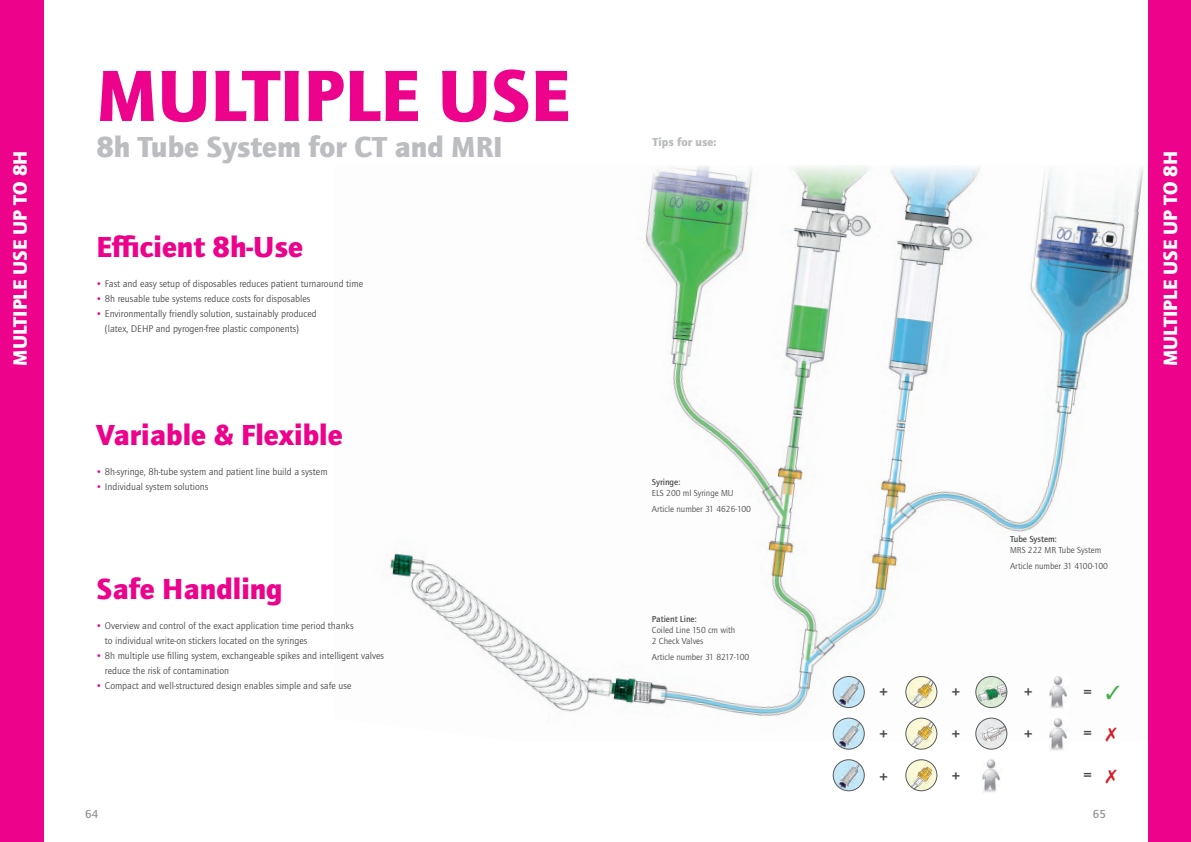
<style>
.page{position:relative;width:1191px;height:842px;background:#fff}
.page>*{position:absolute;margin:0;border:0;box-sizing:border-box;transform-origin:0 0}
.t1{font:900 75px "Quay Sans ITC Std";color:#ed028c}
.t2{font:900 30px "Quay Sans ITC Std";color:#ed028c}
.t3{font:900 30px "Quay Sans ITC Std";color:#bcbdc0}
.t4{font:900 20px "Quay Sans ITC Std";color:#fff}
.t5{font:500 15.2px "Quay Sans ITC Std";color:#4b4c4d}
.t6{font:900 12px "Quay Sans ITC Std";color:#bcbdc0}
.t7{font:500 12px "Quay Sans ITC Std";color:#939598}
.t8{font:10px/15px "Quay Sans ITC Std";color:#4b4c4d}
.t9{font:9px/16px "Quay Sans ITC Std";color:#4b4c4d}
.t10{font:500 9px "Quay Sans ITC Std";color:#4b4c4d}
.s1{color:#ed028c}
</style>
<div class="page">
<div style="left:0;top:0;width:43px;height:842px;background:#ed028c"></div>
<img style="left:390px;top:211px;width:749px;height:530px">
<img style="left:906px;top:676px;width:31px;height:31px;border-radius:15px">
<div style="left:905px;top:676px;width:32px;height:32px;border:1px solid #57585a;border-radius:50%"></div>
<img style="left:833px;top:676px;width:31px;height:31px;border-radius:15px">
<div style="left:833px;top:676px;width:31px;height:32px;border:1px solid #57585a;border-radius:50%"></div>
<img style="left:975px;top:676px;width:32px;height:31px;border-radius:15px">
<div style="left:975px;top:676px;width:32px;height:32px;border:1px solid #57585a;border-radius:50%"></div>
<img style="left:906px;top:718px;width:31px;height:31px;border-radius:16px">
<div style="left:905px;top:718px;width:32px;height:31px;border:1px solid #57585a;border-radius:50%"></div>
<img style="left:833px;top:718px;width:31px;height:31px;border-radius:16px">
<div style="left:833px;top:718px;width:31px;height:31px;border:1px solid #57585a;border-radius:50%"></div>
<img style="left:975px;top:718px;width:32px;height:31px">
<div style="left:975px;top:718px;width:32px;height:31px;border:1px solid #57585a;border-radius:50%"></div>
<img style="left:906px;top:760px;width:31px;height:31px;border-radius:16px">
<div style="left:905px;top:760px;width:32px;height:31px;border:1px solid #57585a;border-radius:50%"></div>
<img style="left:833px;top:760px;width:31px;height:31px;border-radius:16px">
<div style="left:833px;top:760px;width:31px;height:31px;border:1px solid #57585a;border-radius:50%"></div>
<img style="left:982px;top:759px;width:18px;height:33px">
<img style="left:1047px;top:674px;width:21px;height:36px">
<img style="left:1047px;top:716px;width:21px;height:35px">
<div style="left:1148px;top:0;width:43px;height:842px;background:#ed028c"></div>
<img style="left:648px;top:166px;width:496px;height:45px">
<svg style="left:1106px;top:686px;width:13px;height:14px"></svg>
<svg style="left:1105px;top:727px;width:11px;height:14px"></svg>
<h3 class="t4" style="left:8px;top:366px;width:217px;rotate:-90deg">MULTIPLE USE UP TO 8H</h3>
<h1 class="t1" style="left:96px;top:51px;width:474px">MULTIPLE USE</h1>
<h2 class="t3" style="left:96px;top:129px;width:408px">8h Tube System for CT and MRI</h2>
<p class="t6" style="left:652px;top:135px;width:65px">Tips for use:</p>
<h2 class="t2" style="left:96px;top:229px;width:208px">Efficient 8h-Use</h2>
<p class="t8" style="left:96px;top:276px;width:268px"><span class="s1">•</span> Fast and easy setup of disposables reduces patient turnaround time</p>
<p class="t8" style="left:96px;top:291px;width:215px"><span class="s1">•</span> 8h reusable tube systems reduce costs for disposables</p>
<p class="t8" style="left:105px;top:306px;width:213px;text-indent:-9px"><span class="s1">•</span> Environmentally friendly solution, sustainably produced (latex, DEHP and pyrogen-free plastic components)</p>
<h2 class="t2" style="left:96px;top:417px;width:248px">Variable &amp; Flexible</h2>
<p class="t8" style="left:96px;top:465px;width:233px"><span class="s1">•</span> 8h-syringe, 8h-tube system and patient line build a system</p>
<p class="t8" style="left:96px;top:480px;width:113px"><span class="s1">•</span> Individual system solutions</p>
<h2 class="t2" style="left:96px;top:571px;width:188px">Safe Handling</h2>
<p class="t8" style="left:105px;top:618px;width:250px;text-indent:-9px"><span class="s1">•</span> Overview and control of the exact application time period thanks to individual write-on stickers located on the syringes</p>
<p class="t8" style="left:105px;top:648px;width:281px;text-indent:-9px"><span class="s1">•</span> 8h multiple use filling system, exchangeable spikes and intelligent valves reduce the risk of contamination</p>
<p class="t8" style="left:96px;top:678px;width:256px"><span class="s1">•</span> Compact and well-structured design enables simple and safe use</p>
<p class="t10" style="left:652px;top:477px;width:30px">Syringe:</p>
<p class="t9" style="left:652px;top:485px;width:101px">ELS 200 ml Syringe MU<br>Article number 31 4626-100</p>
<p class="t10" style="left:652px;top:614px;width:46px">Patient Line:</p>
<p class="t9" style="left:652px;top:625px;width:85px;line-height:11px">Coiled Line 150 cm with<br>2 Check Valves</p>
<p class="t9" style="left:652px;top:649px;width:99px">Article number 31 8217-100</p>
<h3 class="t5" style="left:879px;top:684px;width:10px">+</h3>
<h3 class="t5" style="left:951px;top:684px;width:10px">+</h3>
<h3 class="t5" style="left:879px;top:726px;width:10px">+</h3>
<h3 class="t5" style="left:951px;top:725px;width:10px">+</h3>
<h3 class="t5" style="left:879px;top:768px;width:10px">+</h3>
<h3 class="t5" style="left:951px;top:767px;width:10px">+</h3>
<p class="t10" style="left:1010px;top:534px;width:48px">Tube System:</p>
<p class="t9" style="left:1010px;top:542px;width:99px">MRS 222 MR Tube System<br>Article number 31 4100-100</p>
<h3 class="t5" style="left:1024px;top:684px;width:10px">+</h3>
<h3 class="t5" style="left:1024px;top:726px;width:10px">+</h3>
<h3 class="t5" style="left:1083px;top:684px;width:10px">=</h3>
<h3 class="t5" style="left:1083px;top:725px;width:10px">=</h3>
<h3 class="t5" style="left:1083px;top:766px;width:10px">=</h3>
<p class="t7" style="left:85px;top:807px;width:15px">64</p>
<p class="t7" style="left:1092px;top:807px;width:15px">65</p>
<h3 class="t4" style="left:1157px;top:252px;width:154px;rotate:-90deg">ACCUTRON® CT-D</h3>
<h3 class="t4" style="left:1158px;top:366px;width:217px;rotate:-90deg">MULTIPLE USE UP TO 8H</h3>
</div>
